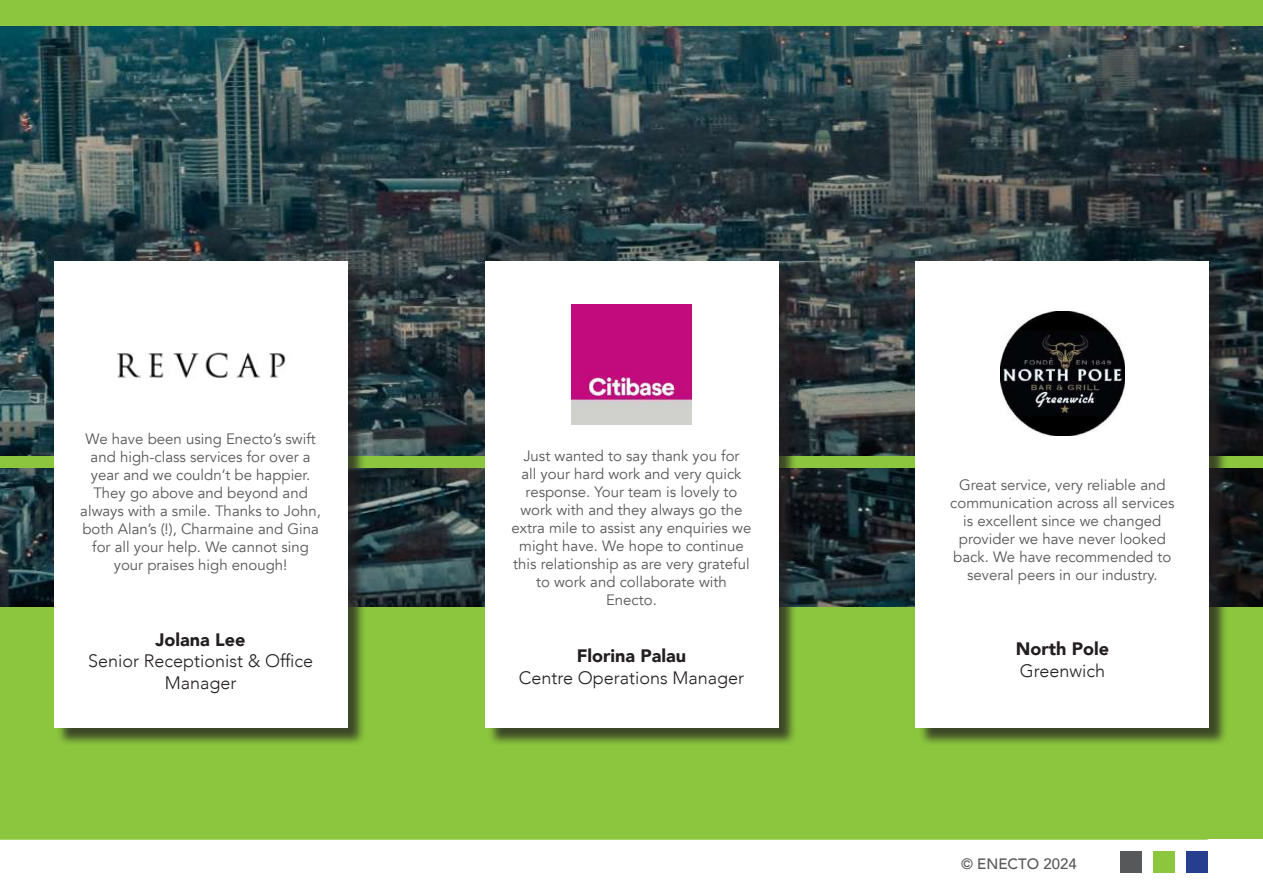
<style>
.page{position:relative;width:1263px;height:893px;background:#fff}
.page>*{position:absolute;margin:0;border:0;box-sizing:border-box;transform-origin:0 0}
.t1{font:300 18px/21.6px "Avenir";color:#231f20;text-align:center}
.t2{font:900 18px "Avenir";color:#231f20}
.t3{font:15px/18px "Avenir";color:#57585a;text-align:center}
.t4{font:500 15px "Avenir";color:#57585a}
</style>
<div class="page">
<img style="left:0;top:26px;width:1263px;height:582px">
<div style="left:0;top:456px;width:1263px;height:11px;background:#8bc63e"></div>
<div style="left:0;top:608px;width:1263px;height:231px;background:#8bc63e"></div>
<div style="left:56px;top:263px;width:310px;height:483px;background:#231f20;opacity:.75"></div>
<div style="left:54px;top:261px;width:293px;height:466px;background:#fff"></div>
<img style="left:117px;top:352px;width:169px;height:26px">
<div style="left:487px;top:263px;width:310px;height:483px;background:#231f20;opacity:.75"></div>
<div style="left:485px;top:261px;width:293px;height:466px;background:#fff"></div>
<img style="left:571px;top:305px;width:120px;height:120px">
<div style="left:918px;top:263px;width:310px;height:483px;background:#231f20;opacity:.75"></div>
<div style="left:916px;top:261px;width:293px;height:466px;background:#fff"></div>
<img style="left:1000px;top:312px;width:124px;height:124px">
<hr style="left:0;top:838px;width:1208px;height:2px;background:#8bc63e">
<div style="left:0;top:0;width:1263px;height:26px;background:#8bc63e"></div>
<div style="left:1120px;top:852px;width:21px;height:21px;background:#57585a"></div>
<div style="left:1153px;top:852px;width:21px;height:21px;background:#8bc63e"></div>
<div style="left:1186px;top:852px;width:22px;height:21px;background:#253f8e"></div>
<p class="t3" style="left:80px;top:430px;width:242px">We have been using Enecto’s swift and high-class services for over a year and we couldn’t be happier.<br>They go above and beyond and always with a smile. Thanks to John, both Alan’s (!), Charmaine and Gina for all your help. We cannot sing your praises high enough!</p>
<p class="t2" style="left:156px;top:624px;width:91px">Jolana Lee</p>
<p class="t1" style="left:88px;top:650px;width:227px">Senior Receptionist &amp; Office<br>Manager</p>
<p class="t3" style="left:512px;top:447px;width:241px">Just wanted to say thank you for<br>all your hard work and very quick response. Your team is lovely to work with and they always go the extra mile to assist any enquiries we might have. We hope to continue this relationship as are very grateful to work and collaborate with<br>Enecto.</p>
<p class="t2" style="left:577px;top:641px;width:111px">Florina Palau</p>
<p class="t1" style="left:519px;top:667px;width:227px">Centre Operations Manager</p>
<p class="t3" style="left:950px;top:476px;width:226px">Great service, very reliable and communication across all services is excellent since we changed provider we have never looked back. We have recommended to several peers in our industry.</p>
<p class="t2" style="left:1016px;top:634px;width:95px">North Pole</p>
<p class="t1" style="left:1020px;top:660px;width:87px">Greenwich</p>
<p class="t4" style="left:961px;top:851px;width:117px">© ENECTO 2024</p>
</div>
